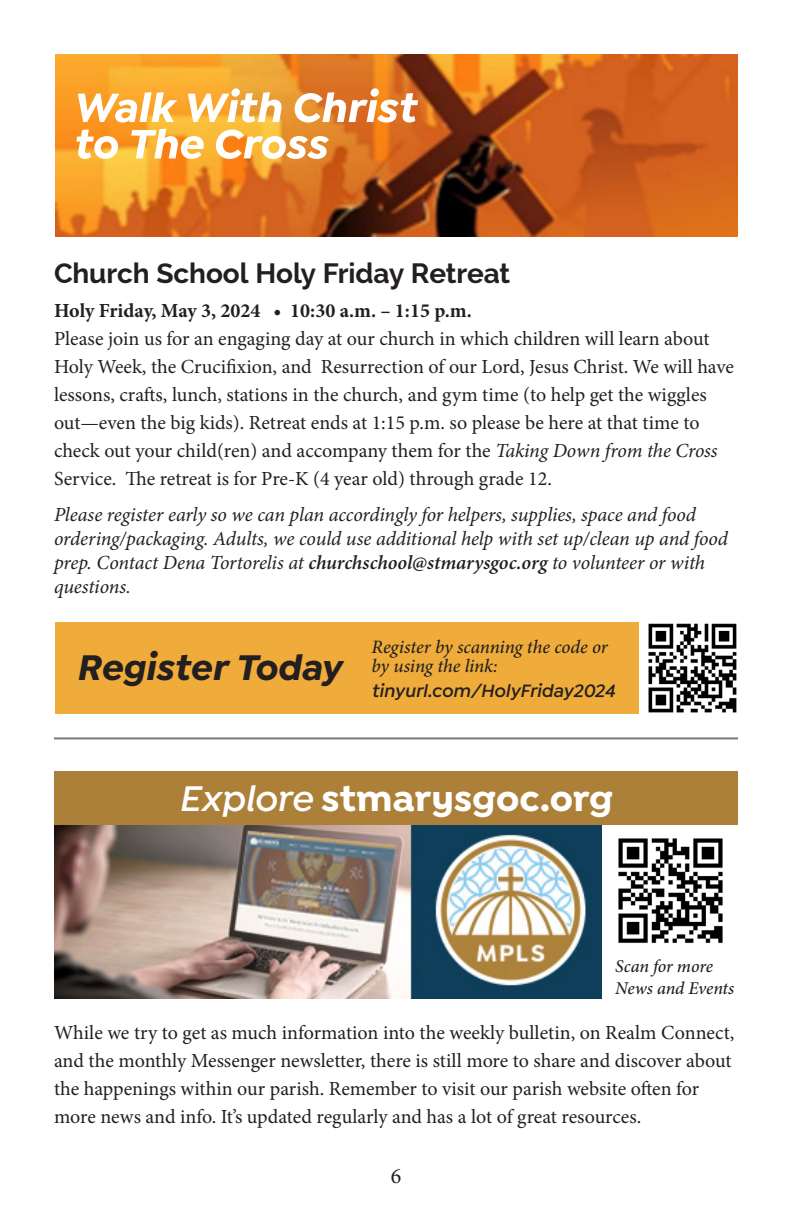
<style>
.page{position:relative;width:792px;height:1224px;background:#fff}
.page>*{position:absolute;margin:0;border:0;box-sizing:border-box;transform-origin:0 0}
.Announcement_Titles{font:700 38px "Isidora Sans Alt";letter-spacing:-.005em;color:#fff}
.Calendar_Dates{font:italic 700 38px "Isidora Sans";color:#231f20}
.Announcement_Titles-2{font:700 28px "Raleway";letter-spacing:-.005em;color:#231f20}
.t1{font:22px "Minion Pro";color:#231f20}
.Announcement_Titles-3{font:20px/28px "Minion Pro";letter-spacing:-.005em;color:#231f20}
.Announcement_Titles-4{font:italic 20px/24px "Minion Pro";letter-spacing:-.01em;color:#231f20}
.Announcement_Titles-5{font:700 20px "Minion Pro";color:#231f20}
.t2{font:italic 500 19px/18.8px "Minion Pro";letter-spacing:-.01em;color:#231f20}
.t3{font:italic 600 19px "Isidora Sans";color:#231f20}
.Announcement_Titles-6{font:italic 500 18px/22px "Minion Pro";letter-spacing:-.01em;color:#231f20}
.s1{font-style:italic}
.s2{font-weight:600}
.s3{font-weight:600;font-style:italic}
</style>
<div class="page">
<hr style="left:54px;top:737px;width:684px;height:2px;background:#76787b">
<img style="left:55px;top:54px;width:683px;height:182px">
<img style="left:648px;top:623px;width:89px;height:90px">
<svg style="left:76px;top:129px;width:253px;height:30px"></svg>
<svg style="left:78px;top:88px;width:340px;height:35px"></svg>
<div style="left:55px;top:623px;width:584px;height:91px;background:#f0ac3a"></div>
<img style="left:618px;top:838px;width:105px;height:106px">
<img style="left:54px;top:825px;width:548px;height:173px">
<div style="left:54px;top:771px;width:684px;height:54px;background:#ac8038"></div>
<p class="Announcement_Titles-2" style="left:54px;top:257px;width:458px">Church School Holy Friday Retreat</p>
<p class="Announcement_Titles-5" style="left:54px;top:296px;width:419px">Holy Friday, May 3, 2024 • 10:30 a.m. – 1:15 p.m.</p>
<p class="Announcement_Titles-3" style="left:54px;top:325px;width:682px">Please join us for an engaging day at our church in which children will learn about Holy Week, the Crucifixion, and Resurrection of our Lord, Jesus Christ. We will have lessons, crafts, lunch, stations in the church, and gym time (to help get the wiggles out—even the big kids). Retreat ends at 1:15 p.m. so please be here at that time to check out your child(ren) and accompany them for the <span class="s1">Taking Down from the Cross </span>Service. The retreat is for Pre-K (4 year old) through grade 12.</p>
<p class="Announcement_Titles-4" style="left:54px;top:502px;width:675px">Please register early so we can plan accordingly for helpers, supplies, space and food ordering/packaging. Adults, we could use additional help with set up/clean up and food prep. Contact Dena Tortorelis at <span class="s2">churchschool@stmarysgoc.org</span> to volunteer or with questions.</p>
<p class="Calendar_Dates" style="left:76px;top:644px;width:266px">Register Today</p>
<p class="t2" style="left:372px;top:638px;width:238px">Register by scanning the code or by using the link:</p>
<p class="t3" style="left:372px;top:680px;width:245px">tinyurl.com/HolyFriday2024</p>
<p class="Announcement_Titles" style="left:179px;top:775px;width:436px"><span class="s3">Explore</span> stmarysgoc.org</p>
<p class="Announcement_Titles-6" style="left:615px;top:955px;width:121px">Scan for more<br>News and Events</p>
<p class="Announcement_Titles-3" style="left:54px;top:1019px;width:682px">While we try to get as much information into the weekly bulletin, on Realm Connect, and the monthly Messenger newsletter, there is still more to share and discover about the happenings within our parish. Remember to visit our parish website often for more news and info. It’s updated regularly and has a lot of great resources.</p>
<p class="t1" style="left:391px;top:1161px;width:12px">6</p>
</div>
